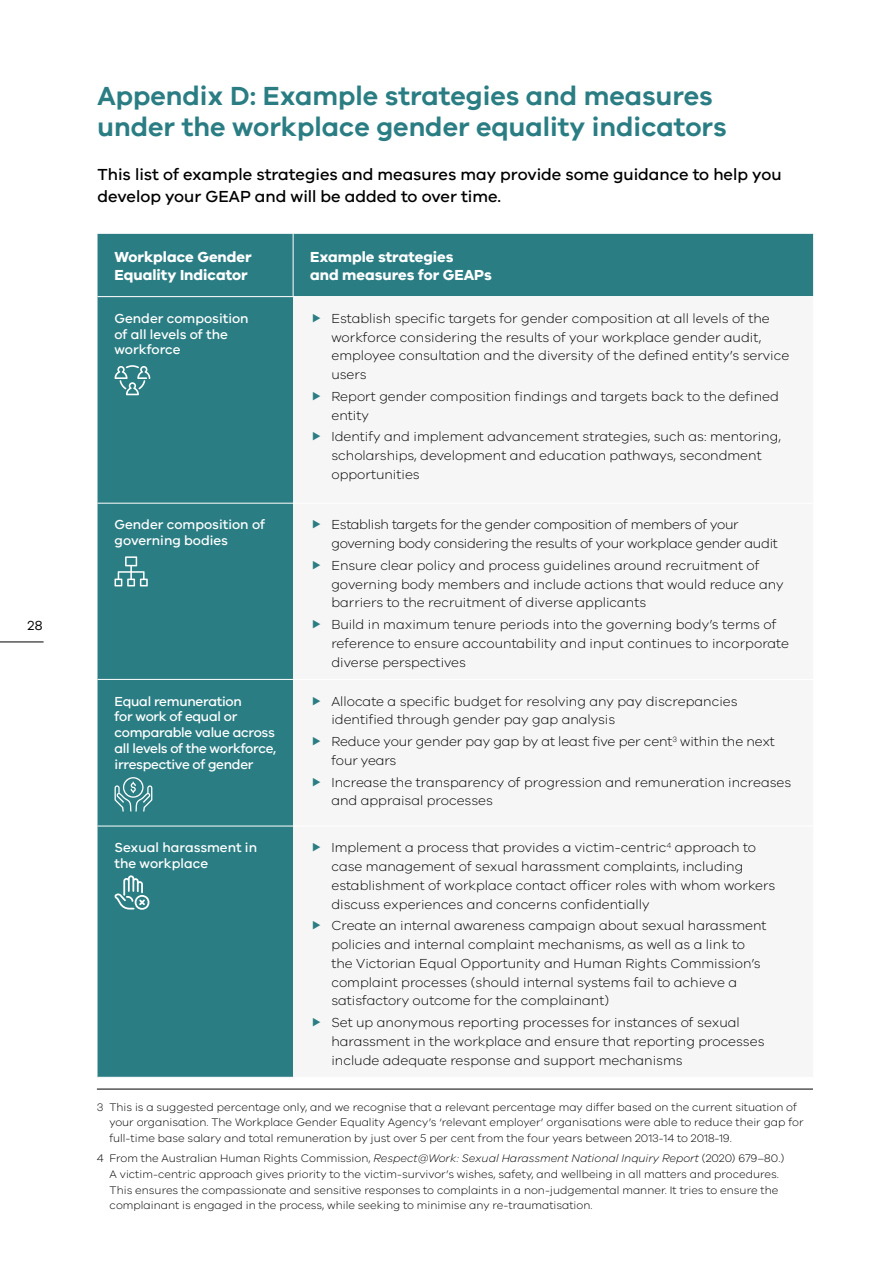
<style>
.page{position:relative;width:893px;height:1263px;background:#fff}
.page>*{position:absolute;margin:0;border:0;box-sizing:border-box;transform-origin:0 0}
.t1{font:600 27px/31.5px "VIC";color:#2a7d83}
.t2{font:500 16.5px/22.5px "VIC";color:#000}
.t3{font:700 15px/18px "VIC";color:#fff}
.t4{font:300 13.5px/18.8px "VIC";color:#000}
.t5{font:500 13.5px/15.8px "VIC";letter-spacing:-.015em;color:#fff}
.t6{font:300 13.5px/18.8px "VIC";letter-spacing:-.02em;color:#000}
.t7{font:13.5px "VIC";color:#000}
.t8{font:300 11.25px/15.8px "VIC";color:#000}
.s1{font-style:italic}
</style>
<div class="page">
<div style="left:98px;top:234px;width:715px;height:62px;background:#2a7d83"></div>
<div style="left:98px;top:297px;width:195px;height:780px;background:#2a7d83"></div>
<hr style="left:98px;top:503px;width:195px;height:1px;background:#fff">
<hr style="left:98px;top:679px;width:195px;height:1px;background:#fff">
<hr style="left:98px;top:826px;width:195px;height:1px;background:#fff">
<hr style="left:293px;top:234px;width:1px;height:62px;background:#fff">
<svg style="left:115px;top:365px;width:35px;height:30px"></svg>
<svg style="left:115px;top:556px;width:33px;height:30px"></svg>
<svg style="left:115px;top:777px;width:37px;height:34px"></svg>
<svg style="left:114px;top:875px;width:36px;height:35px"></svg>
<hr style="left:97px;top:1089px;width:716px;height:1px;background:#000">
<hr style="left:0;top:642px;width:44px;height:1px;background:#000">
<p class="t7" style="left:27px;top:617px;width:17px">28</p>
<h1 class="t1" style="left:98px;top:79px;width:631px">Appendix D: Example strategies and measures under the workplace gender equality indicators</h1>
<p class="t2" style="left:98px;top:163px;width:686px">This list of example strategies and measures may provide some guidance to help you develop your GEAP and will be added to over time.</p>
<p class="t3" style="left:115px;top:247px;width:139px">Workplace Gender<br>Equality Indicator</p>
<p class="t3" style="left:310px;top:247px;width:183px">Example strategies<br>and measures for GEAPs</p>
<p class="t5" style="left:115px;top:310px;width:136px">Gender composition of all levels of the workforce</p>
<p class="t4" style="left:331px;top:308px;width:459px">Establish specific targets for gender composition at all levels of the workforce considering the results of your workplace gender audit, employee consultation and the diversity of the defined entity’s service users</p>
<p class="t4" style="left:331px;top:386px;width:449px">Report gender composition findings and targets back to the defined entity</p>
<p class="t4" style="left:331px;top:427px;width:451px">Identify and implement advancement strategies, such as: mentoring, scholarships, development and education pathways, secondment opportunities</p>
<p class="t5" style="left:115px;top:517px;width:152px">Gender composition of governing bodies</p>
<p class="t6" style="left:331px;top:515px;width:448px">Establish targets for the gender composition of members of your governing body considering the results of your workplace gender audit</p>
<p class="t4" style="left:331px;top:555px;width:454px">Ensure clear policy and process guidelines around recruitment of governing body members and include actions that would reduce any barriers to the recruitment of diverse applicants</p>
<p class="t4" style="left:331px;top:615px;width:459px">Build in maximum tenure periods into the governing body’s terms of reference to ensure accountability and input continues to incorporate diverse perspectives</p>
<p class="t5" style="left:115px;top:693px;width:163px">Equal remuneration<br>for work of equal or comparable value across all levels of the workforce, irrespective of gender</p>
<p class="t4" style="left:331px;top:691px;width:408px">Allocate a specific budget for resolving any pay discrepancies identified through gender pay gap analysis</p>
<p class="t4" style="left:331px;top:732px;width:445px">Reduce your gender pay gap by at least five per cent<sup>3</sup> within the next four years</p>
<p class="t4" style="left:331px;top:772px;width:461px">Increase the transparency of progression and remuneration increases and appraisal processes</p>
<p class="t5" style="left:115px;top:839px;width:144px">Sexual harassment in the workplace</p>
<p class="t4" style="left:331px;top:838px;width:445px">Implement a process that provides a victim-centric<sup>4</sup> approach to case management of sexual harassment complaints, including establishment of workplace contact officer roles with whom workers discuss experiences and concerns confidentially</p>
<p class="t4" style="left:331px;top:916px;width:437px">Create an internal awareness campaign about sexual harassment policies and internal complaint mechanisms, as well as a link to the Victorian Equal Opportunity and Human Rights Commission’s complaint processes (should internal systems fail to achieve a satisfactory outcome for the complainant)</p>
<p class="t4" style="left:331px;top:1013px;width:435px">Set up anonymous reporting processes for instances of sexual harassment in the workplace and ensure that reporting processes include adequate response and support mechanisms</p>
<p class="t8" style="left:109px;top:1098px;width:696px;text-indent:-12px">3 This is a suggested percentage only, and we recognise that a relevant percentage may differ based on the current situation of your organisation. The Workplace Gender Equality Agency’s ‘relevant employer’ organisations were able to reduce their gap for full-time base salary and total remuneration by just over 5 per cent from the four years between 2013-14 to 2018-19.</p>
<p class="t8" style="left:110px;top:1150px;width:676px;text-indent:-13px">4 From the Australian Human Rights Commission, <span class="s1">Respect@Work: Sexual Harassment National Inquiry Report</span> (2020) 679–80.)<br>A victim-centric approach gives priority to the victim-survivor’s wishes, safety, and wellbeing in all matters and procedures.<br>This ensures the compassionate and sensitive responses to complaints in a non-judgemental manner. It tries to ensure the complainant is engaged in the process, while seeking to minimise any re-traumatisation.</p>
</div>
